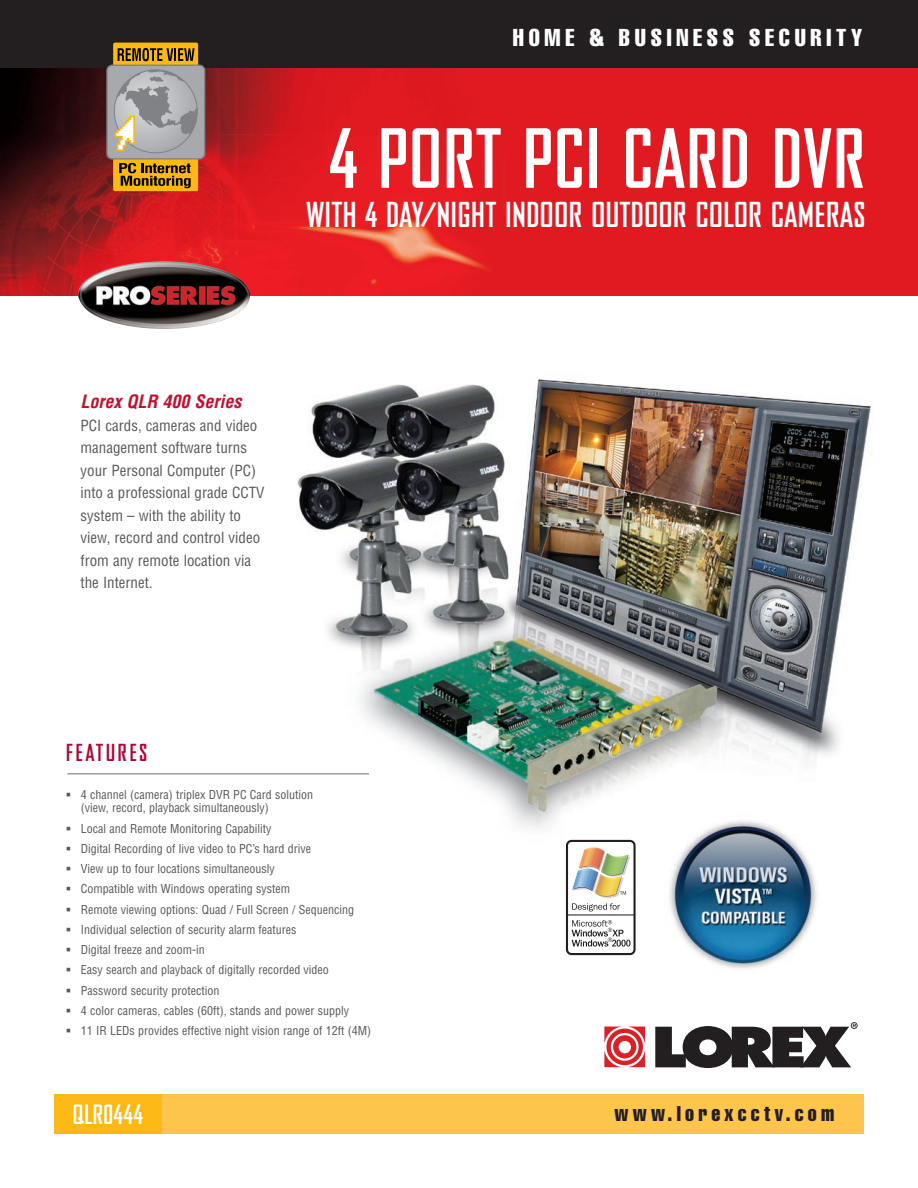
<style>
.page{position:relative;width:918px;height:1188px;background:#fff}
.page>*{position:absolute;margin:0;border:0;box-sizing:border-box;transform-origin:0 0}
.t1{font:700 78px "Agency";color:#fff}
.t2{font:700 33px "Agency";color:#fff}
.t3{font:700 25.5px "Agency";letter-spacing:.005em;color:#fff}
.t4{font:extra-condensed 24px "Helvetica";letter-spacing:.2em;color:#fff}
.t5{font:700 22.5px "Agency";letter-spacing:.1em;color:#b30437}
.t6{font:extra-condensed 21px "Helvetica";letter-spacing:.2em;color:#231f20}
.t7{font:italic 700 condensed 18px "Helvetica";color:#c3102f}
.t8{font:condensed 15px/22.5px "Helvetica";color:#57585a}
.t9{font:condensed 12px/20.2px "Helvetica";color:#57585a}
</style>
<div class="page">
<img style="left:0;top:68px;width:918px;height:228px">
<img style="left:78px;top:278px;width:11px;height:31px">
<div style="left:113px;top:1094px;width:751px;height:40px;background:#fec54d"></div>
<div style="left:54px;top:1094px;width:107px;height:40px;background:#fcb814"></div>
<img style="left:250px;top:379px;width:621px;height:449px">
<hr style="left:67px;top:774px;width:302px;height:1px;background:#6c6d70">
<svg style="left:604px;top:1027px;width:41px;height:40px"></svg>
<svg style="left:655px;top:1022px;width:203px;height:46px"></svg>
<div style="left:0;top:0;width:918px;height:68px;background:#231f20"></div>
<div style="left:113px;top:43px;width:85px;height:148px;background:#fcb814;border-radius:2px"></div>
<div style="left:107px;top:65px;width:98px;height:94px;background:#a8a9ad;border-radius:5px"></div>
<div style="left:106px;top:65px;width:99px;height:95px;border:1px solid #808285;border-radius:5px"></div>
<svg style="left:114px;top:70px;width:83px;height:83px"></svg>
<svg style="left:118px;top:48px;width:77px;height:13px"></svg>
<svg style="left:119px;top:163px;width:72px;height:25px"></svg>
<hr style="left:567px;top:914px;width:68px;height:1px;background:#231f20">
<svg style="left:572px;top:920px;width:59px;height:27px"></svg>
<div style="left:566px;top:840px;width:70px;height:115px;border:2px solid #231f20;border-radius:5px"></div>
<img style="left:572px;top:847px;width:58px;height:64px">
<img style="left:664px;top:812px;width:163px;height:157px">
<h3 class="t4" style="left:513px;top:23px;width:351px">HOME &amp; BUSINESS SECURITY</h3>
<h1 class="t1" style="left:330px;top:115px;width:537px">4 PORT PCI CARD DVR</h1>
<h2 class="t2" style="left:306px;top:197px;width:561px">WITH 4 DAY/NIGHT INDOOR OUTDOOR COLOR CAMERAS</h2>
<h3 class="t7" style="left:81px;top:390px;width:162px">Lorex QLR 400 Series</h3>
<p class="t8" style="left:81px;top:414px;width:185px">PCI cards, cameras and video management software turns your Personal Computer (PC) into a professional grade CCTV system – with the ability to view, record and control video from any remote location via the Internet.</p>
<h3 class="t5" style="left:66px;top:740px;width:83px">FEATURES</h3>
<p class="t9" style="left:81px;top:788px;width:234px;line-height:13.5px">4 channel (camera) triplex DVR PC Card solution (view, record, playback simultaneously)</p>
<p class="t9" style="left:81px;top:818px;width:292px">Local and Remote Monitoring Capability<br>Digital Recording of live video to PC’s hard drive<br>View up to four locations simultaneously<br>Compatible with Windows operating system<br>Remote viewing options: Quad / Full Screen / Sequencing Individual selection of security alarm features<br>Digital freeze and zoom-in<br>Easy search and playback of digitally recorded video Password security protection<br>4 color cameras, cables (60ft), stands and power supply<br>11 IR LEDs provides effective night vision range of 12ft (4M)</p>
<h3 class="t3" style="left:73px;top:1100px;width:72px">QLR0444</h3>
<h3 class="t6" style="left:615px;top:1101px;width:221px">www.lorexcctv.com</h3>
</div>
